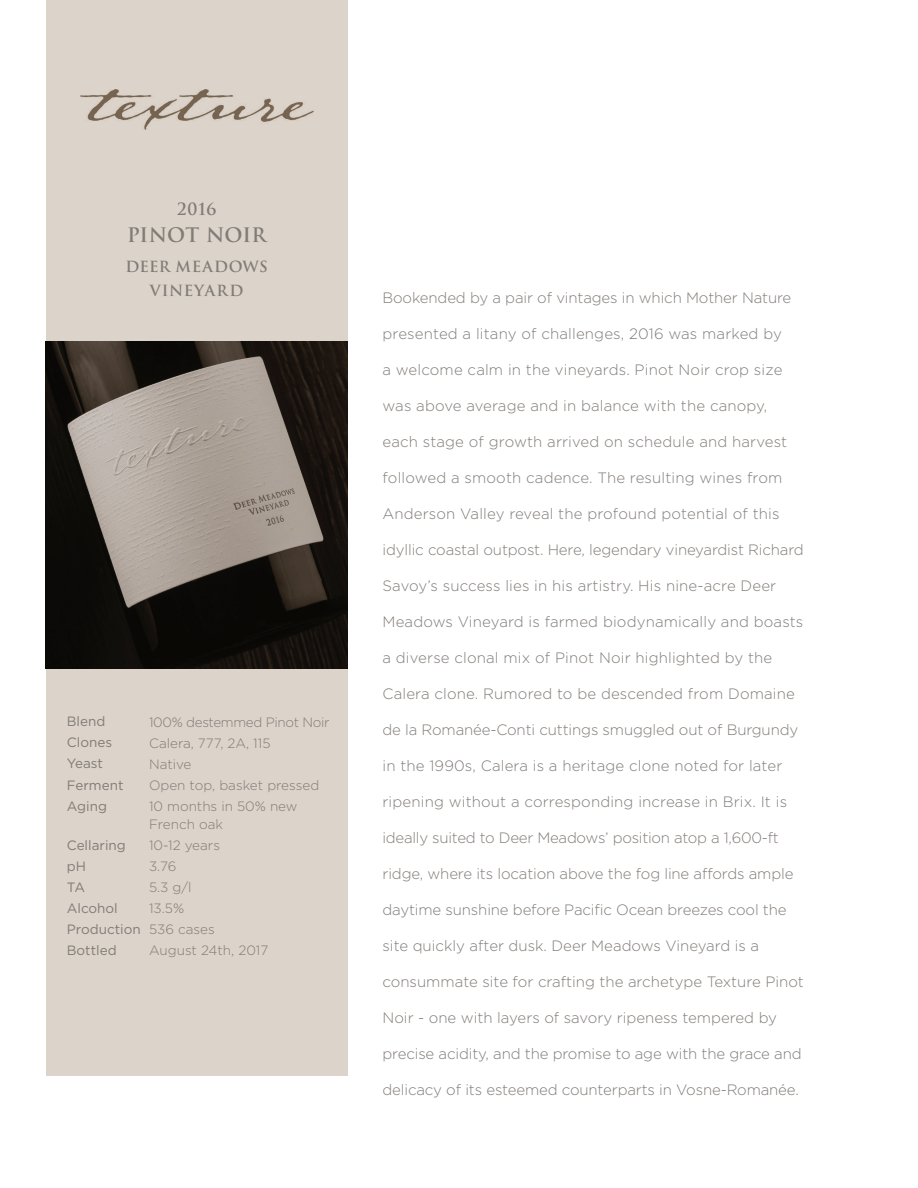
<style>
.page{position:relative;width:918px;height:1188px;background:#fff}
.page>*{position:absolute;margin:0;border:0;box-sizing:border-box;transform-origin:0 0}
.t1{font:700 19.5px "Trajan Pro";letter-spacing:-.005em;color:#817c78}
.t2{font:700 16.5px "Trajan Pro";color:#817c78}
.t3{font:300 15px "Gotham";color:#817c78}
.t4{font:700 15px/24px "Trajan Pro";letter-spacing:.04em;color:#817c78;text-align:center}
.t5{font:300 13.5px/21px "Gotham";color:#817c78}
.t6{font:13.5px/21px "Gotham";color:#817c78}
</style>
<div class="page">
<div style="left:46px;top:0;width:301px;height:1076px;background:#dcd3ca"></div>
<img style="left:80px;top:90px;width:233px;height:39px">
<img style="left:46px;top:341px;width:301px;height:328px">
<p class="t2" style="left:177px;top:199px;width:41px">2016</p>
<h1 class="t1" style="left:127px;top:223px;width:141px">PINOT NOIR</h1>
<p class="t4" style="left:125px;top:255px;width:144px">DEER MEADOWS<br>VINEYARD</p>
<p class="t6" style="left:67px;top:711px;width:58px">Blend<br>Clones<br>Yeast<br>Ferment<br>Aging</p>
<p class="t6" style="left:67px;top:834px;width:75px">Cellaring pH<br>TA<br>Alcohol<br>Production<br>Bottled</p>
<p class="t5" style="left:149px;top:711px;width:182px">100% destemmed Pinot Noir<br>Calera, 777, 2A, 115<br>Native<br>Open top, basket pressed<br>10 months in 50% new</p>
<p class="t5" style="left:149px;top:813px;width:121px">French oak<br>10-12 years<br>3.76<br>5.3 g/l<br>13.5%<br>536 cases<br>August 24th, 2017</p>
<p class="t3" style="left:383px;top:290px;width:410px">Bookended by a pair of vintages in which Mother Nature</p>
<p class="t3" style="left:383px;top:326px;width:401px">presented a litany of challenges, 2016 was marked by</p>
<p class="t3" style="left:383px;top:362px;width:401px">a welcome calm in the vineyards. Pinot Noir crop size</p>
<p class="t3" style="left:383px;top:398px;width:386px">was above average and in balance with the canopy,</p>
<p class="t3" style="left:383px;top:434px;width:406px">each stage of growth arrived on schedule and harvest</p>
<p class="t3" style="left:383px;top:470px;width:401px">followed a smooth cadence. The resulting wines from</p>
<p class="t3" style="left:383px;top:506px;width:399px">Anderson Valley reveal the profound potential of this</p>
<p class="t3" style="left:383px;top:542px;width:423px">idyllic coastal outpost. Here, legendary vineyardist Richard</p>
<p class="t3" style="left:383px;top:578px;width:395px">Savoy’s success lies in his artistry. His nine-acre Deer</p>
<p class="t3" style="left:383px;top:614px;width:422px">Meadows Vineyard is farmed biodynamically and boasts</p>
<p class="t3" style="left:383px;top:650px;width:391px">a diverse clonal mix of Pinot Noir highlighted by the</p>
<p class="t3" style="left:383px;top:686px;width:414px">Calera clone. Rumored to be descended from Domaine</p>
<p class="t3" style="left:383px;top:722px;width:417px">de la Romanée-Conti cuttings smuggled out of Burgundy</p>
<p class="t3" style="left:383px;top:758px;width:401px">in the 1990s, Calera is a heritage clone noted for later</p>
<p class="t3" style="left:383px;top:794px;width:406px">ripening without a corresponding increase in Brix. It is</p>
<p class="t3" style="left:383px;top:830px;width:398px">ideally suited to Deer Meadows’ position atop a 1,600-ft</p>
<p class="t3" style="left:383px;top:866px;width:412px">ridge, where its location above the fog line affords ample</p>
<p class="t3" style="left:383px;top:902px;width:406px">daytime sunshine before Pacific Ocean breezes cool the</p>
<p class="t3" style="left:383px;top:938px;width:378px">site quickly after dusk. Deer Meadows Vineyard is a</p>
<p class="t3" style="left:383px;top:974px;width:423px">consummate site for crafting the archetype Texture Pinot</p>
<p class="t3" style="left:383px;top:1010px;width:396px">Noir - one with layers of savory ripeness tempered by</p>
<p class="t3" style="left:383px;top:1046px;width:421px">precise acidity, and the promise to age with the grace and</p>
<p class="t3" style="left:383px;top:1082px;width:418px">delicacy of its esteemed counterparts in Vosne-Romanée.</p>
</div>
